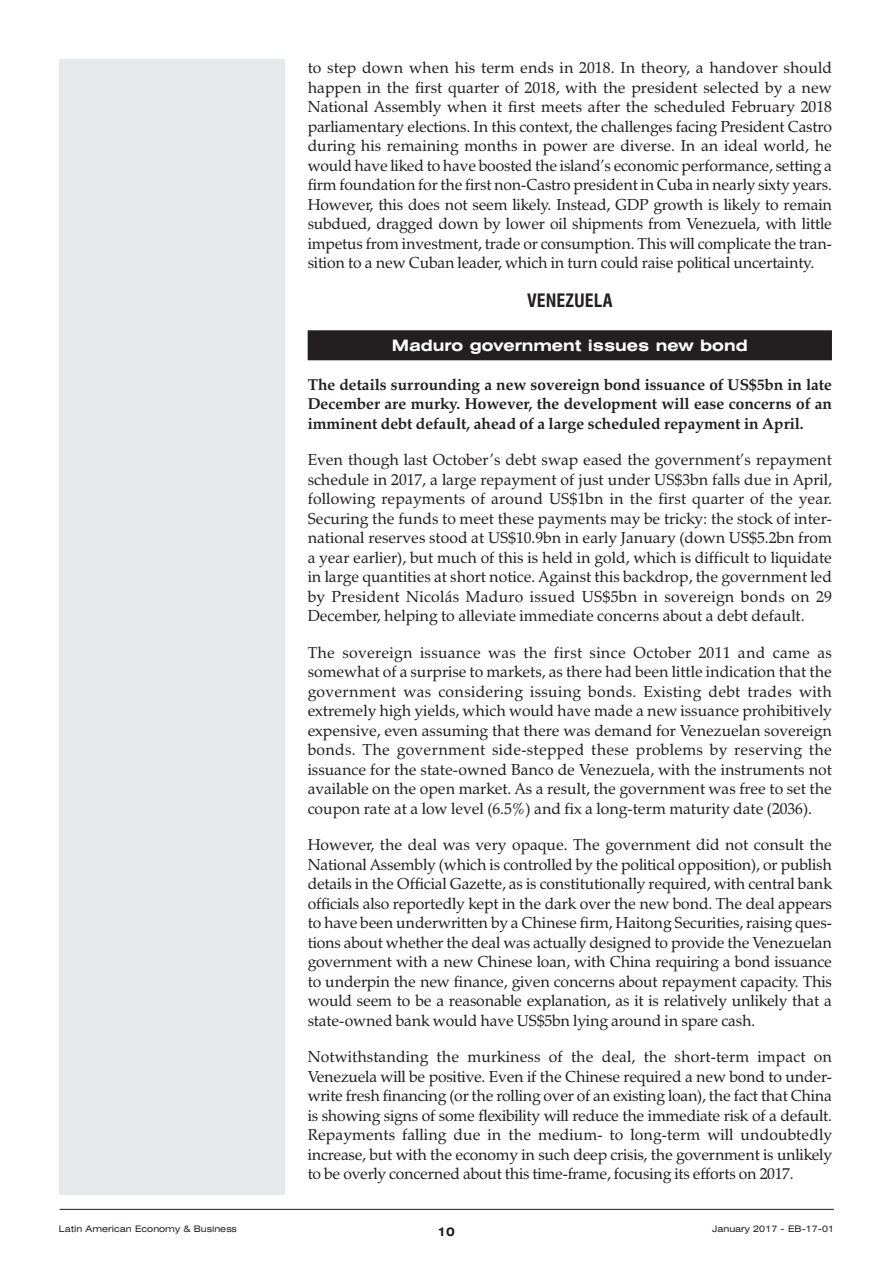
<style>
.page{position:relative;width:893px;height:1263px;background:#fff}
.page>*{position:absolute;margin:0;border:0;box-sizing:border-box;transform-origin:0 0}
.t1{font:700 condensed 18px "Swiss 721 BT";color:#231f20}
.t2{font:15.75px/19.5px "Zapf Calligraphic 801 BT";letter-spacing:-.01em;color:#231f20;text-align:justify}
.t3{font:700 15.75px/19.5px "Zapf Calligraphic 801 BT";color:#231f20;text-align:justify}
.t4{font:700 expanded 15.75px "Swiss 721 BT";color:#fff}
.t5{font:700 expanded 12px "Swiss 721 BT";color:#231f20}
.t6{font:expanded 9px "Swiss 721 BT";color:#231f20}
</style>
<div class="page">
<div style="left:308px;top:330px;width:524px;height:30px;background:#231f20"></div>
<div style="left:60px;top:60px;width:225px;height:1135px;background:#e7e8e9"></div>
<hr style="left:60px;top:1209px;width:774px;height:1px;background:#231f20">
<p class="t2" style="left:308px;top:58px;width:526px">to step down when his term ends in 2018. In theory, a handover should happen in the first quarter of 2018, with the president selected by a new National Assembly when it first meets after the scheduled February 2018 parliamentary elections. In this context, the challenges facing President Castro during his remaining months in power are diverse. In an ideal world, he would have liked to have boosted the island’s economic performance, setting a firm foundation for the first non-Castro president in Cuba in nearly sixty years.<br>However, this does not seem likely. Instead, GDP growth is likely to remain subdued, dragged down by lower oil shipments from Venezuela, with little impetus from investment, trade or consumption. This will complicate the tran&shy;sition to a new Cuban leader, which in turn could raise political uncertainty.</p>
<p class="t1" style="left:527px;top:290px;width:87px">VENEZUELA</p>
<p class="t4" style="left:392px;top:337px;width:357px">Maduro government issues new bond</p>
<p class="t3" style="left:308px;top:374px;width:526px">The details surrounding a new sovereign bond issuance of US$5bn in late December are murky. However, the development will ease concerns of an imminent debt default, ahead of a large scheduled repayment in April.</p>
<p class="t2" style="left:308px;top:450px;width:526px">Even though last October’s debt swap eased the government’s repayment schedule in 2017, a large repayment of just under US$3bn falls due in April, following repayments of around US$1bn in the first quarter of the year.<br>Securing the funds to meet these payments may be tricky: the stock of inter&shy;national reserves stood at US$10.9bn in early January (down US$5.2bn from a year earlier), but much of this is held in gold, which is difficult to liquidate in large quantities at short notice. Against this backdrop, the government led by President Nicolás Maduro issued US$5bn in sovereign bonds on 29<br>December, helping to alleviate immediate concerns about a debt default.</p>
<p class="t2" style="left:308px;top:642px;width:526px">The sovereign issuance was the first since October 2011 and came as somewhat of a surprise to markets, as there had been little indication that the government was considering issuing bonds. Existing debt trades with extremely high yields, which would have made a new issuance prohibitively expensive, even assuming that there was demand for Venezuelan sovereign bonds. The government side-stepped these problems by reserving the issuance for the state-owned Banco de Venezuela, with the instruments not available on the open market. As a result, the government was free to set the coupon rate at a low level (6.5%) and fix a long-term maturity date (2036).</p>
<p class="t2" style="left:308px;top:835px;width:526px">However, the deal was very opaque. The government did not consult the National Assembly (which is controlled by the political opposition), or publish details in the Official Gazette, as is constitutionally required, with central bank officials also reportedly kept in the dark over the new bond. The deal appears to have been underwritten by a Chinese firm, Haitong Securities, raising ques&shy;tions about whether the deal was actually designed to provide the Venezuelan government with a new Chinese loan, with China requiring a bond issuance to underpin the new finance, given concerns about repayment capacity. This would seem to be a reasonable explanation, as it is relatively unlikely that a state-owned bank would have US$5bn lying around in spare cash.</p>
<p class="t2" style="left:308px;top:1047px;width:526px">Notwithstanding the murkiness of the deal, the short-term impact on Venezuela will be positive. Even if the Chinese required a new bond to under&shy;write fresh financing (or the rolling over of an existing loan), the fact that China is showing signs of some flexibility will reduce the immediate risk of a default.<br>Repayments falling due in the medium- to long-term will undoubtedly increase, but with the economy in such deep crisis, the government is unlikely to be overly concerned about this time-frame, focusing its efforts on 2017.</p>
<p class="t6" style="left:59px;top:1224px;width:180px">Latin American Economy &amp; Business</p>
<p class="t5" style="left:437px;top:1225px;width:19px">10</p>
<p class="t6" style="left:712px;top:1224px;width:123px">January 2017 - EB-17-01</p>
</div>
